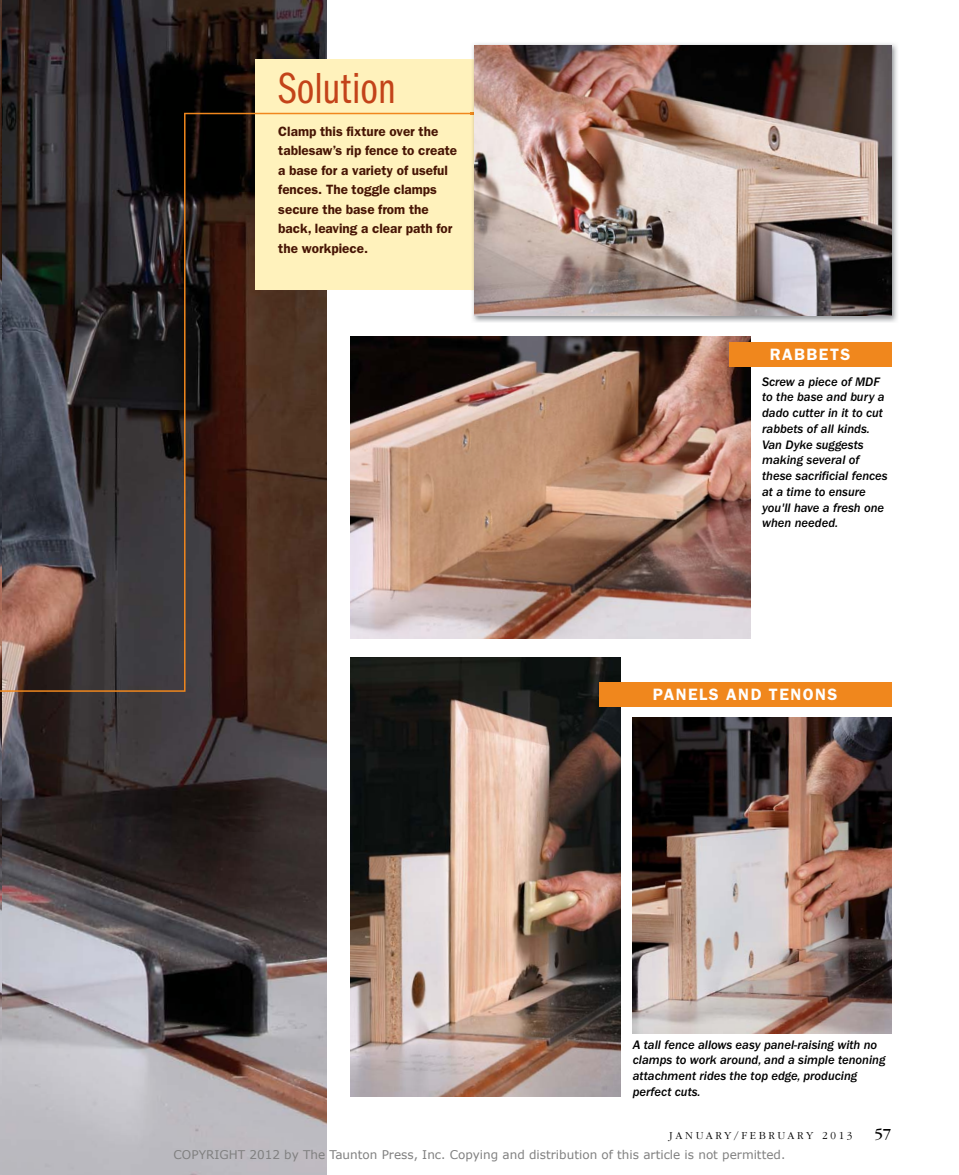
<style>
.page{position:relative;width:959px;height:1175px;background:#fff}
.page>*{position:absolute;margin:0;border:0;box-sizing:border-box;transform-origin:0 0}
.t1{font:45px "ITC Franklin Gothic Std Bk Cp";color:#c34319}
.t2{font:600 16.5px "ITC Franklin Gothic Std";letter-spacing:.09em;color:#fff}
.t3{font:16.05px "ITC Garamond Std";color:#000}
.t4{font:600 13.5px/19.5px "ITC Franklin Gothic Std";color:#471504}
.t5{font:12.75px/15.8px "ITC Franklin Gothic Std Med It";color:#000}
.t6{font:12px "Verdana";color:#808080}
.t7{font:300 11.1px "ITC Garamond Std";letter-spacing:.24em;color:#000}
</style>
<div class="page">
<img style="left:2px;top:0;width:324px;height:1174px">
<img style="left:632px;top:717px;width:259px;height:317px">
<div style="left:255px;top:59px;width:595px;height:231px;background:#fff2bc"></div>
<svg style="left:0;top:113px;width:499px;height:579px"></svg>
<img style="left:471px;top:43px;width:426px;height:280px">
<img style="left:474px;top:45px;width:417px;height:271px">
<img style="left:350px;top:337px;width:400px;height:301px">
<img style="left:350px;top:657px;width:271px;height:439px">
<div style="left:598px;top:682px;width:293px;height:24px;background:#f0871d"></div>
<div style="left:728px;top:343px;width:163px;height:24px;background:#f0871d"></div>
<h1 class="t1" style="left:278px;top:63px;width:119px">Solution</h1>
<p class="t4" style="left:278px;top:121px;width:180px">Clamp this fixture over the tablesaw’s rip fence to create a base for a variety of useful fences. The toggle clamps secure the base from the back, leaving a clear path for the workpiece.</p>
<p class="t2" style="left:769px;top:345px;width:82px">RABBETS</p>
<p class="t5" style="left:762px;top:374px;width:127px">Screw a piece of MDF to the base and bury a dado cutter in it to cut rabbets of all kinds.<br>Van Dyke suggests making several of these sacrificial fences at a time to ensure you'll have a fresh one when needed.</p>
<p class="t2" style="left:652px;top:684px;width:186px">PANELS AND TENONS</p>
<p class="t5" style="left:633px;top:1036px;width:254px">A tall fence allows easy panel-raising with no clamps to work around, and a simple tenoning attachment rides the top edge, producing perfect cuts.</p>
<p class="t7" style="left:669px;top:1129px;width:185px">JANUARY/FEBRUARY 2013</p>
<p class="t3" style="left:874px;top:1125px;width:19px">57</p>
<p class="t6" style="left:174px;top:1146px;width:613px">COPYRIGHT 2012 by The Taunton Press, Inc. Copying and distribution of this article is not permitted.</p>
</div>
